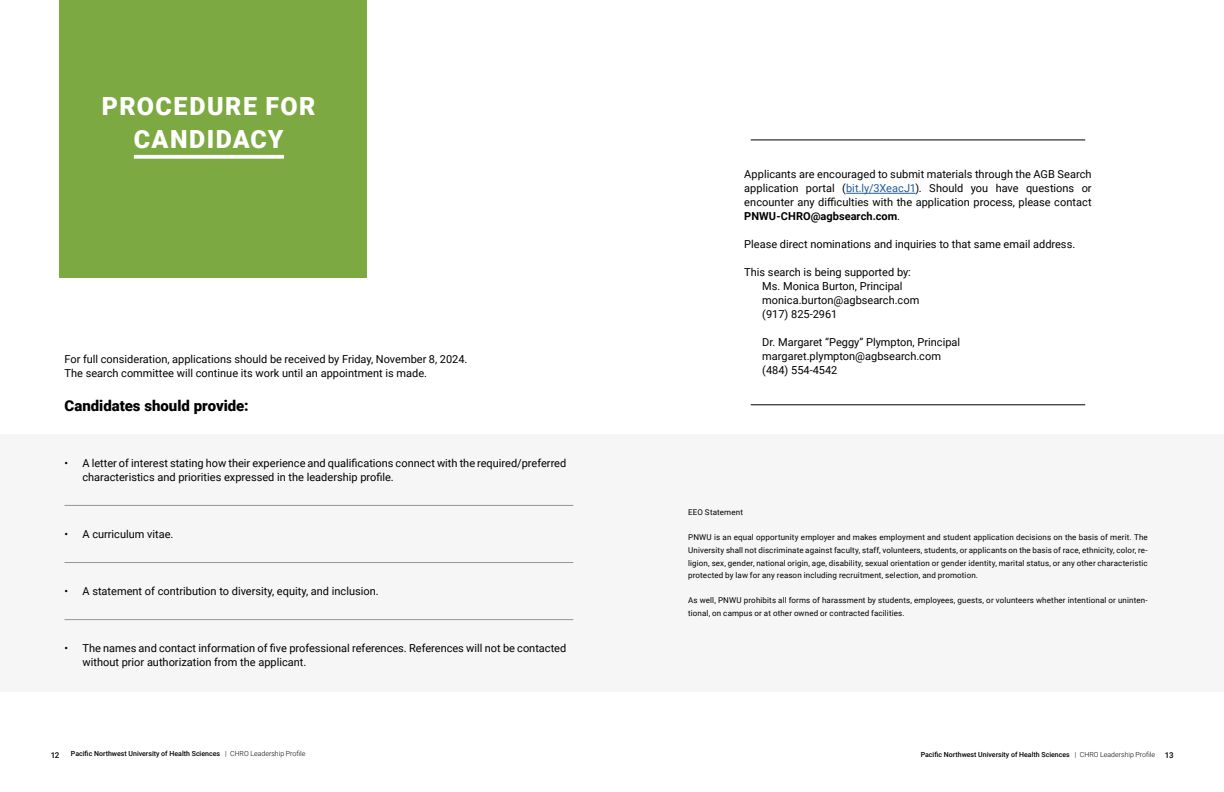
<style>
.page{position:relative;width:1224px;height:792px;background:#fff}
.page>*{position:absolute;margin:0;border:0;box-sizing:border-box;transform-origin:0 0}
.t1{font:900 25px/33px "Roboto";letter-spacing:.06em;color:#fff;text-align:center}
.t2{font:900 15px "Roboto";color:#000}
.t3{font:11px/14px "Roboto";color:#000}
.t4{font:8px/12.6px "Roboto";letter-spacing:.015em;color:#000;text-align:justify}
.t5{font:500 8px "Roboto";color:#000}
.t6{font:500 7px "Roboto";color:#000}
.s1{color:#215e9e}
.s2{font-weight:700}
.s3{font-weight:300}
.s4{font-size:8px}
</style>
<div class="page">
<div style="left:59px;top:0;width:308px;height:278px;background:#7da942"></div>
<svg style="left:134px;top:155px;width:150px;height:4px"></svg>
<div style="left:0;top:434px;width:1224px;height:257px;background:#f6f6f6"></div>
<hr style="left:64px;top:619px;width:509px;height:1px;background:#939598">
<hr style="left:64px;top:562px;width:509px;height:1px;background:#939598">
<hr style="left:64px;top:505px;width:509px;height:1px;background:#939598">
<hr style="left:751px;top:140px;width:334px;height:1px;background:#000">
<hr style="left:846px;top:193px;width:69px;height:1px;background:#215e9e">
<hr style="left:751px;top:405px;width:334px;height:1px;background:#000">
<h1 class="t1" style="left:102px;top:89px;width:215px">PROCEDURE FOR<br>CANDIDACY</h1>
<p class="t3" style="left:64px;top:351px;width:405px;line-height:14.4px">For full consideration, applications should be received by Friday, November 8, 2024.<br>The search committee will continue its work until an appointment is made.</p>
<h2 class="t2" style="left:64px;top:395px;width:186px">Candidates should provide:</h2>
<p class="t3" style="left:82px;top:456px;width:485px;text-indent:-18px">• A letter of interest stating how their experience and qualifications connect with the required/preferred characteristics and priorities expressed in the leadership profile.</p>
<p class="t3" style="left:64px;top:527px;width:111px">• A curriculum vitae.</p>
<p class="t3" style="left:64px;top:584px;width:316px">• A statement of contribution to diversity, equity, and inclusion.</p>
<p class="t3" style="left:82px;top:641px;width:485px;text-indent:-18px">• The names and contact information of five professional references. References will not be contacted without prior authorization from the applicant.</p>
<p class="t3" style="left:744px;top:167px;width:349px;text-align:justify">Applicants are encouraged to submit materials through the AGB Search application portal (<span class="s1">bit.ly/3XeacJ1</span>). Should you have questions or encounter any difficulties with the application process, please contact <span class="s2">PNWU-CHRO@agbsearch.com</span>.</p>
<p class="t3" style="left:744px;top:237px;width:332px">Please direct nominations and inquiries to that same email address.</p>
<p class="t3" style="left:762px;top:265px;width:159px;text-indent:-18px">This search is being supported by:<br>Ms. Monica Burton, Principal monica.burton@agbsearch.com (917) 825-2961</p>
<p class="t3" style="left:762px;top:335px;width:199px">Dr. Margaret “Peggy” Plympton, Principal margaret.plympton@agbsearch.com (484) 554-4542</p>
<p class="t4" style="left:688px;top:506px;width:56px">EEO Statement</p>
<p class="t4" style="left:688px;top:531px;width:461px">PNWU is an equal opportunity employer and makes employment and student application decisions on the basis of merit. The University shall not discriminate against faculty, staff, volunteers, students, or applicants on the basis of race, ethnicity, color, re&shy;ligion, sex, gender, national origin, age, disability, sexual orientation or gender identity, marital status, or any other characteristic protected by law for any reason including recruitment, selection, and promotion.</p>
<p class="t4" style="left:688px;top:594px;width:461px">As well, PNWU prohibits all forms of harassment by students, employees, guests, or volunteers whether intentional or uninten&shy;tional, on campus or at other owned or contracted facilities.</p>
<p class="t5" style="left:51px;top:750px;width:10px">12</p>
<p class="t6" style="left:71px;top:749px;width:236px">Pacific Northwest University of Health Sciences <span class="s3">| CHRO Leadership Profile</span></p>
<p class="t6" style="left:921px;top:750px;width:254px">Pacific Northwest University of Health Sciences <span class="s3">| CHRO Leadership Profile</span> <span class="s4">13</span></p>
</div>
